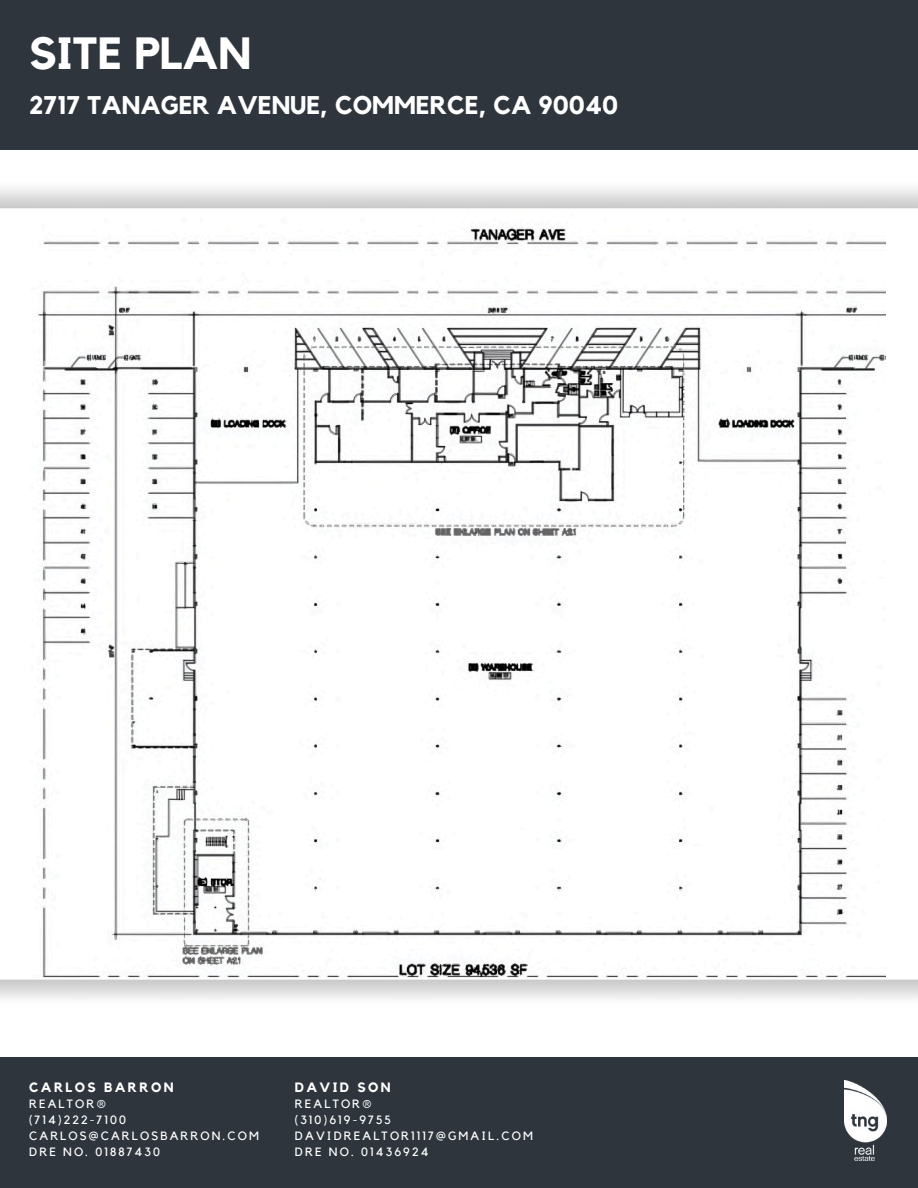
<style>
.page{position:relative;width:918px;height:1188px;background:#fff}
.page>*{position:absolute;margin:0;border:0;box-sizing:border-box;transform-origin:0 0}
.t1{font:700 45px "Kollektif";color:#fff}
.t2{font:700 25.5px "Kollektif";color:#fff}
.t3{font:700 13.5px "Kollektif";letter-spacing:.175em;color:#fff}
.t4{font:12px "Kollektif";letter-spacing:.175em;color:#fff}
</style>
<div class="page">
<div style="left:0;top:0;width:918px;height:149px;background:#2e353d"></div>
<div style="left:0;top:1058px;width:918px;height:130px;background:#2e353d"></div>
<img style="left:844px;top:1080px;width:43px;height:80px">
<img style="left:38px;top:227px;width:847px;height:750px">
<p class="t1" style="left:29px;top:33px;width:224px">SITE PLAN</p>
<h2 class="t2" style="left:29px;top:93px;width:591px">2717 TANAGER AVENUE, COMMERCE, CA 90040</h2>
<p class="t3" style="left:29px;top:1081px;width:146px">CARLOS BARRON</p>
<p class="t4" style="left:29px;top:1098px;width:79px">REALTOR®</p>
<p class="t4" style="left:29px;top:1114px;width:98px">(714)222-7100</p>
<p class="t4" style="left:29px;top:1130px;width:231px">CARLOS@CARLOSBARRON.COM</p>
<p class="t4" style="left:29px;top:1146px;width:132px">DRE NO. 01887430</p>
<p class="t3" style="left:295px;top:1081px;width:97px">DAVID SON</p>
<p class="t4" style="left:295px;top:1098px;width:79px">REALTOR®</p>
<p class="t4" style="left:295px;top:1114px;width:98px">(310)619-9755</p>
<p class="t4" style="left:295px;top:1130px;width:240px">DAVIDREALTOR1117@GMAIL.COM</p>
<p class="t4" style="left:295px;top:1146px;width:135px">DRE NO. 01436924</p>
</div>
